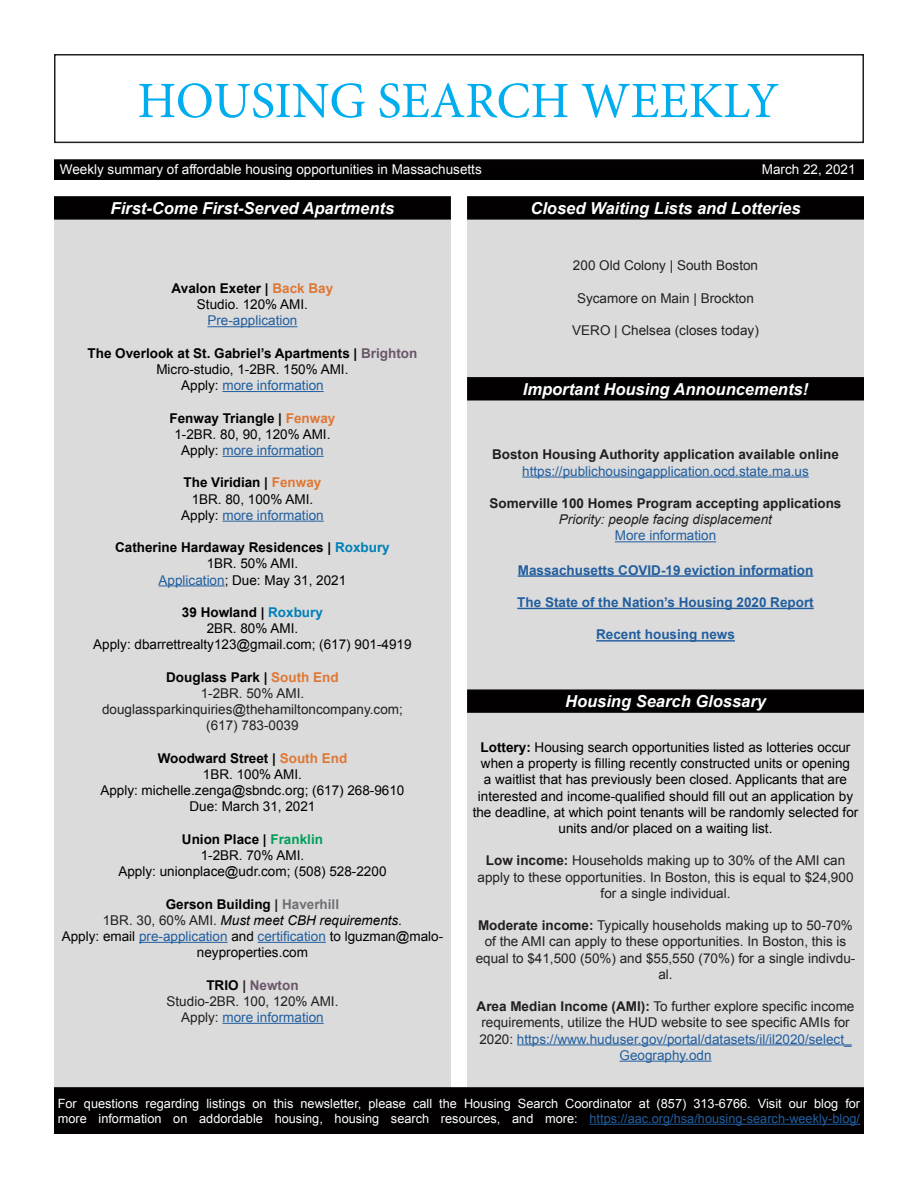
<style>
.page{position:relative;width:918px;height:1188px;background:#fff}
.page>*{position:absolute;margin:0;border:0;box-sizing:border-box;transform-origin:0 0}
.t1{font:51px "Minion Pro";color:#00aeef}
.t2{font:italic 700 16.5px "Arial";color:#fff}
.t3{font:13.5px/16.2px "Arial";color:#231f20;text-align:center}
.t4{font:13.5px/16.2px "Arial";color:#020000;text-align:center}
.t5{font:13.5px/16.2px "Arial";color:#000;text-align:center}
.t6{font:700 13.5px/16.2px "Arial";color:#020000;text-align:center}
.t7{font:700 13.5px "Arial";color:#215e9e}
.t8{font:700 13.5px "Arial";color:#231f20}
.t9{font:13.5px "Arial";color:#215e9e}
.t10{font:13.5px "Arial";color:#fff}
.t11{font:italic 13.5px "Arial";color:#231f20}
.t12{font:12.75px/15.3px "Arial";color:#fff}
.s1{font-weight:700}
.s2{font-weight:700;color:#df7835}
.s3{color:#6a5768}
.s4{font-weight:400}
.s5{font-weight:400;color:#215e9e}
.s6{color:#215e9e}
.s7{color:#0080b7}
.s8{font-weight:700;color:#0080b7}
.s9{font-weight:700;color:#020000}
.s10{font-weight:700;color:#009f58}
.s11{font-weight:700;color:#231f20}
.s12{font-weight:700;color:#6d6f72}
.s13{color:#231f20}
.s14{font-style:italic}
.s15{font-weight:700;color:#6a5768}
</style>
<div class="page">
<div style="left:467px;top:713px;width:397px;height:374px;background:#dbdbdc"></div>
<div style="left:54px;top:220px;width:397px;height:871px;background:#dbdbdc"></div>
<div style="left:467px;top:400px;width:397px;height:289px;background:#dbdbdc"></div>
<div style="left:467px;top:377px;width:397px;height:23px;background:#020000;border:2px solid #020000"></div>
<div style="left:54px;top:196px;width:397px;height:24px;background:#020000;border:2px solid #020000"></div>
<div style="left:54px;top:159px;width:810px;height:21px;background:#020000;border:2px solid #020000"></div>
<div style="left:54px;top:54px;width:810px;height:89px;border:2px solid #231f20"></div>
<div style="left:54px;top:1087px;width:810px;height:47px;background:#020000;border:2px solid #020000"></div>
<hr style="left:590px;top:1124px;width:270px;height:1px;background:#215e9e">
<div style="left:467px;top:689px;width:397px;height:24px;background:#020000;border:2px solid #020000"></div>
<hr style="left:207px;top:326px;width:90px;height:1px;background:#215e9e">
<hr style="left:222px;top:391px;width:102px;height:1px;background:#215e9e">
<hr style="left:222px;top:456px;width:102px;height:1px;background:#215e9e">
<hr style="left:222px;top:521px;width:102px;height:1px;background:#215e9e">
<hr style="left:159px;top:585px;width:66px;height:1px;background:#215e9e">
<hr style="left:139px;top:942px;width:89px;height:1px;background:#215e9e">
<hr style="left:258px;top:942px;width:68px;height:1px;background:#215e9e">
<hr style="left:222px;top:1023px;width:102px;height:1px;background:#215e9e">
<hr style="left:522px;top:477px;width:287px;height:1px;background:#215e9e">
<hr style="left:615px;top:541px;width:101px;height:1px;background:#215e9e">
<hr style="left:518px;top:575px;width:295px;height:2px;background:#215e9e">
<hr style="left:517px;top:608px;width:297px;height:1px;background:#215e9e">
<hr style="left:596px;top:640px;width:139px;height:2px;background:#215e9e">
<hr style="left:517px;top:1044px;width:335px;height:1px;background:#215e9e">
<hr style="left:620px;top:1061px;width:92px;height:1px;background:#215e9e">
<div style="left:467px;top:220px;width:397px;height:157px;background:#dbdbdc"></div>
<div style="left:467px;top:196px;width:397px;height:24px;background:#020000;border:2px solid #020000"></div>
<h1 class="t1" style="left:137px;top:67px;width:643px">HOUSING SEARCH WEEKLY</h1>
<p class="t10" style="left:60px;top:161px;width:423px">Weekly summary of affordable housing opportunities in Massachusetts</p>
<p class="t10" style="left:762px;top:161px;width:95px">March 22, 2021</p>
<p class="t2" style="left:111px;top:197px;width:285px">First-Come First-Served Apartments</p>
<p class="t2" style="left:530px;top:197px;width:272px">Closed Waiting Lists and Lotteries</p>
<p class="t4" style="left:172px;top:280px;width:163px"><span class="s1">Avalon Exeter |</span> <span class="s2">Back Bay<br></span>Studio. 120% AMI.</p>
<p class="t9" style="left:207px;top:312px;width:92px">Pre-application</p>
<p class="t6" style="left:88px;top:345px;width:331px">The Overlook at St. Gabriel’s Apartments | <span class="s3">Brighton<br></span><span class="s4">Micro-studio, 1-2BR. 150% AMI.<br>Apply:</span> <span class="s5">more information</span></p>
<p class="t4" style="left:170px;top:410px;width:167px"><span class="s1">Fenway Triangle |</span> <span class="s2">Fenway<br></span>1-2BR. 80, 90, 120% AMI.<br>Apply: <span class="s6">more information</span></p>
<p class="t4" style="left:181px;top:475px;width:144px"><span class="s1">The Viridian |</span> <span class="s2">Fenway<br></span>1BR. 80, 100% AMI.<br>Apply: <span class="s6">more information</span></p>
<p class="t6" style="left:115px;top:540px;width:276px">Catherine Hardaway Residences | <span class="s7">Roxbury<br></span><span class="s4">1BR. 50% AMI.<br></span><span class="s5">Application</span><span class="s4">; Due: May 31, 2021</span></p>
<p class="t4" style="left:93px;top:604px;width:320px"><span class="s1">39 Howland |</span> <span class="s8">Roxbury<br></span>2BR. 80% AMI.<br>Apply: dbarrettrealty123@gmail.com; (617) 901-4919</p>
<p class="t3" style="left:102px;top:669px;width:302px"><span class="s9">Douglass Park |</span> <span class="s2">South End<br></span>1-2BR. 50% AMI. douglassparkinquiries@thehamiltoncompany.com; (617) 783-0039</p>
<p class="t4" style="left:100px;top:750px;width:306px"><span class="s1">Woodward Street |</span> <span class="s2">South End<br></span>1BR. 100% AMI.<br>Apply: michelle.zenga@sbndc.org; (617) 268-9610<br>Due: March 31, 2021</p>
<p class="t4" style="left:118px;top:831px;width:270px"><span class="s1">Union Place |</span> <span class="s10">Franklin<br></span>1-2BR. 70% AMI.<br>Apply: unionplace@udr.com; (508) 528-2200</p>
<p class="t4" style="left:62px;top:896px;width:383px"><span class="s1">Gerson Building</span> <span class="s11">|</span> <span class="s12">Haverhill<br></span><span class="s13">1BR. 30, 60% AMI.</span> <span class="s14">Must meet CBH requirements.<br></span>Apply: email <span class="s6">pre-application</span> and <span class="s6">certification</span> to lguzman@malo&shy;neyproperties.com</p>
<p class="t3" style="left:167px;top:977px;width:173px"><span class="s9">TRIO</span> <span class="s1">|</span> <span class="s15">Newton<br></span>Studio-2BR. 100, 120% AMI.<br>Apply: <span class="s6">more information</span></p>
<p class="t3" style="left:573px;top:258px;width:187px">200 Old Colony | South Boston</p>
<p class="t3" style="left:577px;top:290px;width:178px">Sycamore on Main | Brockton</p>
<p class="t3" style="left:572px;top:323px;width:188px">VERO | Chelsea (closes today)</p>
<p class="t2" style="left:523px;top:378px;width:287px">Important Housing Announcements!</p>
<p class="t8" style="left:492px;top:446px;width:348px">Boston Housing Authority application available online</p>
<p class="t9" style="left:522px;top:462px;width:288px">https://publichousingapplication.ocd.state.ma.us</p>
<p class="t8" style="left:490px;top:494px;width:353px">Somerville 100 Homes Program accepting applications</p>
<p class="t11" style="left:559px;top:511px;width:215px">Priority: people facing displacement</p>
<p class="t9" style="left:615px;top:527px;width:103px">More information</p>
<p class="t7" style="left:518px;top:561px;width:297px">Massachusetts COVID-19 eviction information</p>
<p class="t7" style="left:517px;top:593px;width:298px">The State of the Nation’s Housing 2020 Report</p>
<p class="t7" style="left:596px;top:626px;width:140px">Recent housing news</p>
<p class="t2" style="left:565px;top:691px;width:202px">Housing Search Glossary</p>
<p class="t5" style="left:473px;top:739px;width:387px"><span class="s1">Lottery:</span> Housing search opportunities listed as lotteries occur when a property is filling recently constructed units or opening<br>a waitlist that has previously been closed. Applicants that are interested and income-qualified should fill out an application by the deadline, at which point tenants will be randomly selected for units and/or placed on a waiting list.</p>
<p class="t3" style="left:478px;top:853px;width:377px"><span class="s1">Low income:</span> Households making up to 30% of the AMI can apply to these opportunities. In Boston, this is equal to $24,900 for a single individual.</p>
<p class="t3" style="left:476px;top:917px;width:381px"><span class="s1">Moderate income:</span> Typically households making up to 50-70% of the AMI can apply to these opportunities. In Boston, this is equal to $41,500 (50%) and $55,550 (70%) for a single indivdu&shy;al.</p>
<p class="t3" style="left:477px;top:998px;width:379px"><span class="s1">Area Median Income (AMI):</span> To further explore specific income requirements, utilize the HUD website to see specific AMIs for 2020: <span class="s6">https://www.huduser.gov/portal/datasets/il/il2020/select_ Geography.odn</span></p>
<p class="t12" style="left:58px;top:1096px;width:804px">For questions regarding listings on this newsletter, please call the Housing Search Coordinator at (857) 313-6766. Visit our blog for more information on addordable housing, housing search resources, and more: <span class="s6">https://aac.org/hsa/housing-search-weekly-blog/</span></p>
</div>
